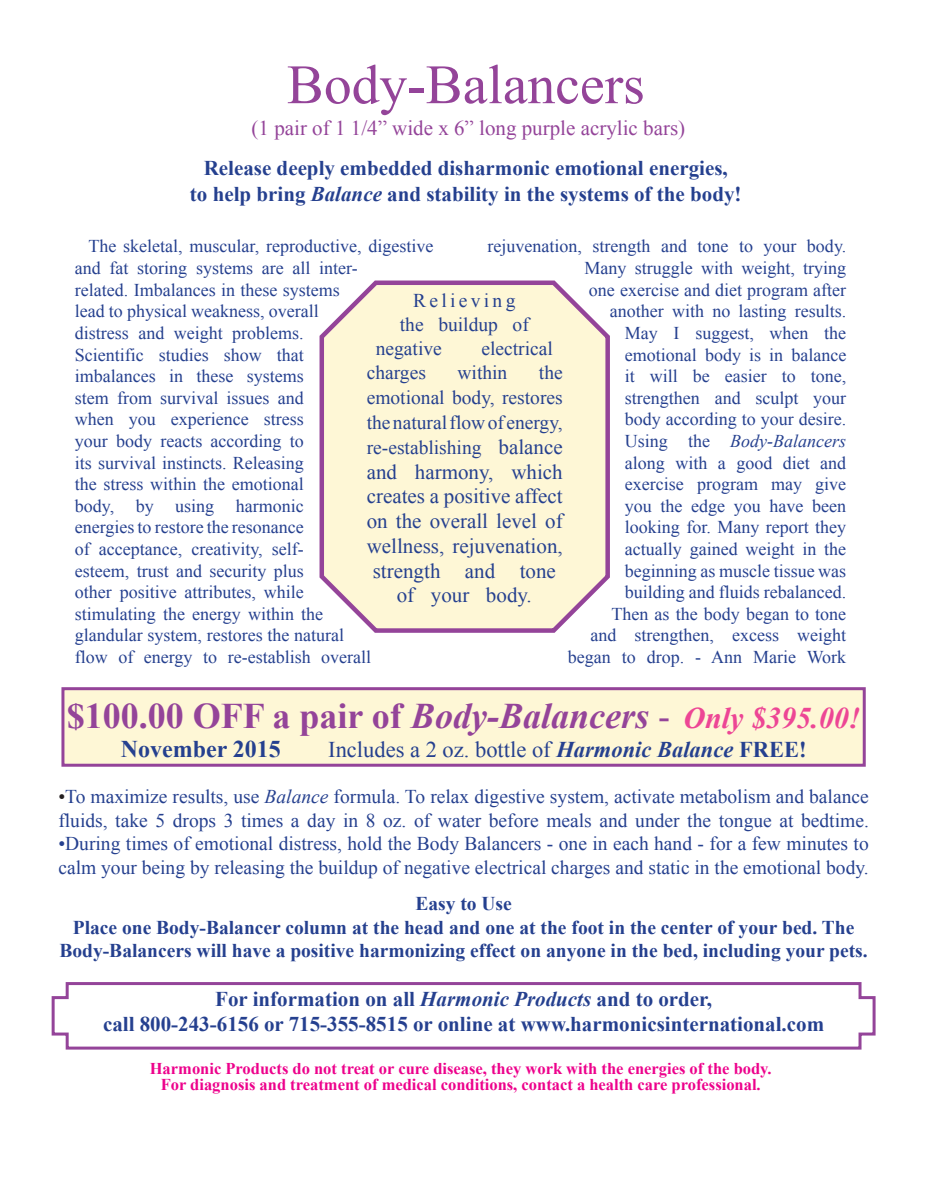
<style>
.page{position:relative;width:926px;height:1181px;background:#fff}
.page>*{position:absolute;margin:0;border:0;box-sizing:border-box;transform-origin:0 0}
.Body_Text{font:55.5px "Times New Roman";color:#944499}
.Body_Text-2{font:700 36px "Times New Roman";color:#944499}
.Body_Text-3{font:700 24px "Times New Roman";color:#25408f}
.Body_Text-4{font:22.5px "Times New Roman";color:#25408f}
.Body_Text-5{font:700 21px "Times New Roman";color:#25408f}
.Body_Text-6{font:21px/24.8px "Times New Roman";color:#25408f;text-align:center}
.Body_Text-7{font:21px "Times New Roman";color:#944499}
.Body_Text-8{font:19.5px/24.8px "Times New Roman";color:#25408f}
.Body_Text-9{font:700 19.5px/23.4px "Times New Roman";color:#25408f;text-align:center}
.Body_Text-10{font:19.5px "Times New Roman";letter-spacing:.17em;color:#25408f}
.Body_Text-11{font:18px/21.6px "Times New Roman";color:#25408f}
.t1{font:700 16.5px "Times New Roman";color:#ed028c}
.s1{font-style:italic}
.s2{font-size:21px}
.s3{font-weight:400}
.s4{font-style:italic;font-size:30px;color:#ed4695}
.s5{font-weight:700;font-style:italic}
.s6{font-weight:700}
.s7{color:#231f20}
</style>
<div class="page">
<svg style="left:319px;top:280px;width:291px;height:353px;background:#f8eed5"></svg>
<div style="left:63px;top:688px;width:801px;height:77px;background:#fef7d6"></div>
<div style="left:61px;top:687px;width:804px;height:79px;border:3px solid #944499"></div>
<svg style="left:51px;top:982px;width:825px;height:68px"></svg>
<p class="Body_Text" style="left:287px;top:45px;width:359px">Body-Balancers</p>
<p class="Body_Text-7" style="left:251px;top:113px;width:435px">(1 pair of 1 1/4” wide x 6” long purple acrylic bars)</p>
<p class="Body_Text-5" style="left:204px;top:153px;width:525px">Release deeply embedded disharmonic emotional energies,</p>
<p class="Body_Text-5" style="left:190px;top:178px;width:553px">to help bring <span class="s1">Balance</span> and stability in the systems of the body!</p>
<p class="Body_Text-11" style="left:75px;top:235px;width:360px;text-indent:14px">The skeletal, muscular, reproductive, digestive and fat storing systems are all inter-<br>related. Imbalances in these systems<br>lead to physical weakness, overall<br>distress and weight problems.<br>Scientific studies show that<br>imbalances in these systems<br>stem from survival issues and<br>when you experience stress<br>your body reacts according to<br>its survival instincts. Releasing<br>the stress within the emotional<br>body, by using harmonic<br>energies to restore the resonance<br>of acceptance, creativity, self-<br>esteem, trust and security plus<br>other positive attributes, while<br>stimulating the energy within the<br>glandular system, restores the natural<br>flow of energy to re-establish overall</p>
<p class="Body_Text-11" style="left:487px;top:235px;width:360px">rejuvenation, strength and tone to your body.</p>
<p class="Body_Text-11" style="left:568px;top:257px;width:280px;text-align:right">Many struggle with weight, trying one exercise and diet program after another with no lasting results.<br>May I suggest, when the emotional body is in balance<br>it will be easier to tone, strengthen and sculpt your<br>body according to your desire.<br>Using the <span class="s1">Body-Balancers<br></span>along with a good diet and exercise program may give<br>you the edge you have been looking for. Many report they actually gained weight in the beginning as muscle tissue was building and fluids rebalanced.<br>Then as the body began to tone<br>and strengthen, excess weight began to drop. - Ann Marie Work</p>
<p class="Body_Text-10" style="left:413px;top:287px;width:104px">Relieving</p>
<p class="Body_Text-8" style="left:400px;top:312px;width:130px">the buildup of</p>
<p class="Body_Text-8" style="left:376px;top:336px;width:68px">negative</p>
<p class="Body_Text-8" style="left:481px;top:336px;width:73px">electrical</p>
<p class="Body_Text-8" style="left:367px;top:360px;width:61px">charges</p>
<p class="Body_Text-8" style="left:457px;top:360px;width:51px">within</p>
<p class="Body_Text-8" style="left:367px;top:360px;width:197px;text-align:justify;text-indent:172px">the emotional body, restores the natural flow of energy, re-establishing <span class="s2">balance</span></p>
<p class="Body_Text-6" style="left:367px;top:458px;width:197px">and harmony, which creates a positive affect on the overall level of wellness, rejuvenation, strength and tone of your body.</p>
<p class="Body_Text-2" style="left:67px;top:690px;width:795px">$100.00 OFF a pair of <span class="s1">Body-Balancers</span> <span class="s3">-</span> <span class="s4">Only $395.00!</span></p>
<p class="Body_Text-3" style="left:121px;top:731px;width:162px">November 2015</p>
<p class="Body_Text-4" style="left:328px;top:733px;width:480px">Includes a 2 oz. bottle of <span class="s5">Harmonic Balance</span> <span class="s6">FREE!</span></p>
<p class="Body_Text-8" style="left:58px;top:784px;width:812px;line-height:23.4px"><span class="s7">•</span>To maximize results, use <span class="s1">Balance</span> formula. To relax digestive system, activate metabolism and balance fluids, take 5 drops 3 times a day in 8 oz. of water before meals and under the tongue at bedtime.</p>
<p class="Body_Text-8" style="left:58px;top:831px;width:811px;line-height:23.4px">•During times of emotional distress, hold the Body Balancers - one in each hand - for a few minutes to calm your being by releasing the buildup of negative electrical charges and static in the emotional body.</p>
<p class="Body_Text-9" style="left:415px;top:891px;width:98px">Easy to Use</p>
<p class="Body_Text-9" style="left:59px;top:915px;width:809px">Place one Body-Balancer column at the head and one at the foot in the center of your bed. The<br>Body-Balancers will have a positive harmonizing effect on anyone in the bed, including your pets.</p>
<p class="Body_Text-5" style="left:215px;top:983px;width:498px">For information on all <span class="s1">Harmonic Products</span> and to order,</p>
<p class="Body_Text-5" style="left:103px;top:1009px;width:722px">call 800-243-6156 or 715-355-8515 or online at www.harmonicsinternational.com</p>
<p class="t1" style="left:150px;top:1056px;width:623px">Harmonic Products do not treat or cure disease, they work with the energies of the body.</p>
<p class="t1" style="left:161px;top:1072px;width:601px">For diagnosis and treatment of medical conditions, contact a health care professional.</p>
</div>
